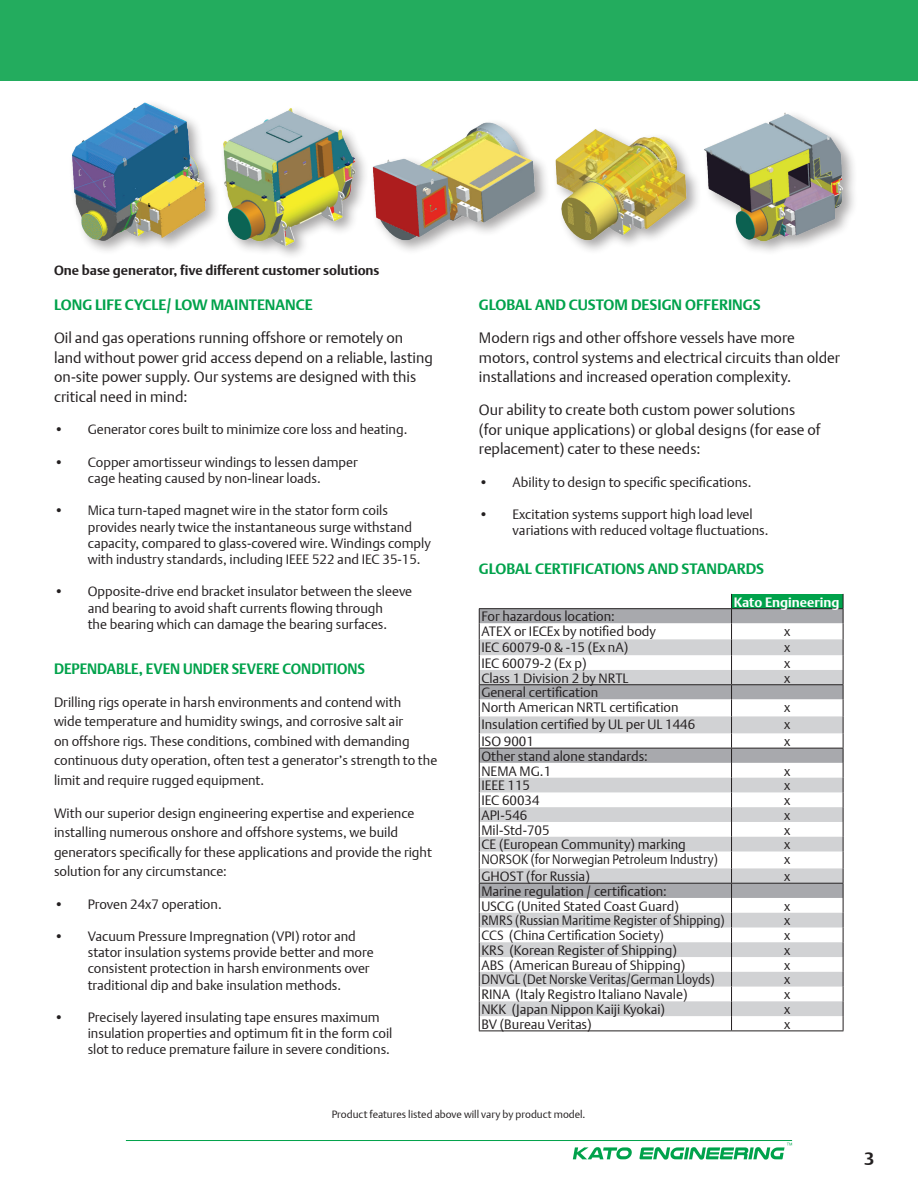
<style>
.page{position:relative;width:918px;height:1188px;background:#fff}
.page>*{position:absolute;margin:0;border:0;box-sizing:border-box;transform-origin:0 0}
.t1{font:700 18px "DTL Argo T";color:#231f20}
.t2{font:15px/19.5px "DTL Argo T Light";color:#231f20}
.t3{font:700 15px "DTL Argo T";color:#00a24b}
.t4{font:700 15px "DTL Argo T";color:#00a24b;scale:.95 1}
.t5{font:13.5px/16.2px "DTL Argo T Light";color:#231f20}
.t6{font:13.5px "DTL Argo T Light";color:#231f20;scale:.93 1}
.t7{font:700 13.5px "DTL Argo T";color:#231f20}
.t8{font:13.5px "DTL Argo T Light";color:#231f20;scale:.91 1}
.t9{font:13.5px "DTL Argo T Light";color:#231f20;scale:.96 1}
.t10{font:700 13.5px "DTL Argo T";color:#fff}
.t11{font:10.5px "DTL Argo T Light";color:#231f20}
</style>
<div class="page">
<hr style="left:126px;top:1140px;width:666px;height:1px;background:#00a24b">
<svg style="left:573px;top:1147px;width:59px;height:12px"></svg>
<svg style="left:639px;top:1143px;width:153px;height:17px"></svg>
<div style="left:0;top:0;width:918px;height:81px;background:#23ac5e"></div>
<div style="left:732px;top:594px;width:111px;height:15px;background:#00a24b"></div>
<svg style="left:480px;top:609px;width:363px;height:14px;background:#a5a6aa"></svg>
<svg style="left:480px;top:623px;width:363px;height:408px"></svg>
<svg style="left:480px;top:639px;width:363px;height:377px"></svg>
<svg style="left:731px;top:594px;width:1px;height:437px"></svg>
<svg style="left:843px;top:594px;width:1px;height:437px"></svg>
<hr style="left:479px;top:608px;width:253px;height:1px;background:#231f20">
<hr style="left:732px;top:608px;width:111px;height:1px;background:#231f20">
<hr style="left:479px;top:748px;width:253px;height:1px;background:#231f20">
<hr style="left:732px;top:748px;width:111px;height:1px;background:#231f20">
<hr style="left:479px;top:1031px;width:253px;height:1px;background:#231f20">
<hr style="left:732px;top:1031px;width:111px;height:1px;background:#231f20">
<hr style="left:479px;top:684px;width:253px;height:1px;background:#231f20">
<hr style="left:732px;top:684px;width:111px;height:1px;background:#231f20">
<hr style="left:479px;top:883px;width:253px;height:1px;background:#231f20">
<hr style="left:732px;top:883px;width:111px;height:1px;background:#231f20">
<svg style="left:479px;top:609px;width:1px;height:422px"></svg>
<img style="left:72px;top:102px;width:782px;height:154px">
<p class="t7" style="left:54px;top:262px;width:327px">One base generator, five different customer solutions</p>
<p class="t3" style="left:54px;top:296px;width:260px">LONG LIFE CYCLE/ LOW MAINTENANCE</p>
<p class="t2" style="left:54px;top:328px;width:380px">Oil and gas operations running offshore or remotely on land without power grid access depend on a reliable, lasting on-site power supply. Our systems are designed with this critical need in mind:</p>
<p class="t5" style="left:54px;top:421px;width:355px">• Generator cores built to minimize core loss and heating.</p>
<p class="t5" style="left:54px;top:454px;width:305px;text-align:center">• Copper amortisseur windings to lessen damper cage heating caused by non-linear loads.</p>
<p class="t5" style="left:88px;top:502px;width:345px;text-indent:-34px">• Mica turn-taped magnet wire in the stator form coils provides nearly twice the instantaneous surge withstand capacity, compared to glass-covered wire. Windings comply with industry standards, including IEEE 522 and IEC 35-15.</p>
<p class="t5" style="left:88px;top:583px;width:326px;text-indent:-34px">• Opposite-drive end bracket insulator between the sleeve and bearing to avoid shaft currents flowing through<br>the bearing which can damage the bearing surfaces.</p>
<p class="t4" style="left:54px;top:660px;width:329px">DEPENDABLE, EVEN UNDER SEVERE CONDITIONS</p>
<p class="t5" style="left:54px;top:692px;width:385px;line-height:19.5px">Drilling rigs operate in harsh environments and contend with<br>wide temperature and humidity swings, and corrosive salt air<br>on offshore rigs. These conditions, combined with demanding continuous duty operation, often test a generator’s strength to the limit and require rugged equipment.</p>
<p class="t5" style="left:54px;top:803px;width:380px;line-height:19.5px">With our superior design engineering expertise and experience installing numerous onshore and offshore systems, we build generators specifically for these applications and provide the right solution for any circumstance:</p>
<p class="t5" style="left:54px;top:896px;width:169px">• Proven 24x7 operation.</p>
<p class="t5" style="left:88px;top:928px;width:288px;text-indent:-34px">• Vacuum Pressure Impregnation (VPI) rotor and stator insulation systems provide better and more consistent protection in harsh environments over traditional dip and bake insulation methods.</p>
<p class="t5" style="left:88px;top:1009px;width:306px;text-indent:-34px">• Precisely layered insulating tape ensures maximum insulation properties and optimum fit in the form coil slot to reduce premature failure in severe conditions.</p>
<p class="t3" style="left:479px;top:296px;width:283px">GLOBAL AND CUSTOM DESIGN OFFERINGS</p>
<p class="t2" style="left:479px;top:328px;width:363px">Modern rigs and other offshore vessels have more motors, control systems and electrical circuits than older installations and increased operation complexity.</p>
<p class="t2" style="left:479px;top:400px;width:343px">Our ability to create both custom power solutions (for unique applications) or global designs (for ease of replacement) cater to these needs:</p>
<p class="t5" style="left:479px;top:474px;width:274px">• Ability to design to specific specifications.</p>
<p class="t5" style="left:513px;top:506px;width:257px;text-indent:-34px">• Excitation systems support high load level variations with reduced voltage fluctuations.</p>
<p class="t3" style="left:479px;top:559px;width:287px">GLOBAL CERTIFICATIONS AND STANDARDS</p>
<p class="t10" style="left:734px;top:594px;width:107px">Kato Engineering</p>
<p class="t5" style="left:481px;top:609px;width:176px;line-height:14.7px">For hazardous location:<br>ATEX or IECEx by notified body</p>
<p class="t5" style="left:784px;top:623px;width:8px">x</p>
<p class="t5" style="left:481px;top:639px;width:148px">IEC 60079-0 &amp; -15 (Ex nA)</p>
<p class="t5" style="left:784px;top:639px;width:8px">x</p>
<p class="t5" style="left:481px;top:655px;width:107px">IEC 60079-2 (Ex p)</p>
<p class="t5" style="left:784px;top:655px;width:8px">x</p>
<p class="t5" style="left:481px;top:670px;width:149px">Class 1 Division 2 by NRTL</p>
<p class="t5" style="left:784px;top:670px;width:8px">x</p>
<p class="t5" style="left:481px;top:685px;width:199px;line-height:14.7px">General certification<br>North American NRTL certification</p>
<p class="t5" style="left:784px;top:699px;width:8px">x</p>
<p class="t5" style="left:481px;top:716px;width:215px">Insulation certified by UL per UL 1446</p>
<p class="t5" style="left:784px;top:716px;width:8px">x</p>
<p class="t5" style="left:481px;top:733px;width:54px">ISO 9001</p>
<p class="t5" style="left:784px;top:733px;width:8px">x</p>
<p class="t5" style="left:481px;top:749px;width:168px;line-height:14.7px">Other stand alone standards:<br>NEMA MG.1</p>
<p class="t5" style="left:784px;top:763px;width:8px">x</p>
<p class="t5" style="left:481px;top:777px;width:50px">IEEE 115</p>
<p class="t5" style="left:784px;top:777px;width:8px">x</p>
<p class="t5" style="left:481px;top:792px;width:60px">IEC 60034</p>
<p class="t5" style="left:784px;top:792px;width:8px">x</p>
<p class="t5" style="left:481px;top:807px;width:48px">API-546</p>
<p class="t5" style="left:784px;top:807px;width:8px">x</p>
<p class="t5" style="left:481px;top:822px;width:70px">Mil-Std-705</p>
<p class="t5" style="left:784px;top:822px;width:8px">x</p>
<p class="t5" style="left:481px;top:836px;width:206px">CE (European Community) marking</p>
<p class="t5" style="left:784px;top:836px;width:8px">x</p>
<p class="t8" style="left:481px;top:851px;width:261px">NORSOK (for Norwegian Petroleum Industry)</p>
<p class="t5" style="left:784px;top:851px;width:8px">x</p>
<p class="t5" style="left:481px;top:868px;width:110px">GHOST (for Russia)</p>
<p class="t5" style="left:784px;top:868px;width:8px">x</p>
<p class="t5" style="left:481px;top:884px;width:199px;line-height:14.7px">Marine regulation / certification:<br>USCG (United Stated Coast Guard)</p>
<p class="t5" style="left:784px;top:898px;width:8px">x</p>
<p class="t6" style="left:481px;top:913px;width:263px">RMRS (Russian Maritime Register of Shipping)</p>
<p class="t5" style="left:784px;top:912px;width:8px">x</p>
<p class="t9" style="left:481px;top:927px;width:192px">CCS (China Certification Society)</p>
<p class="t5" style="left:784px;top:927px;width:8px">x</p>
<p class="t5" style="left:481px;top:942px;width:197px">KRS (Korean Register of Shipping)</p>
<p class="t5" style="left:784px;top:942px;width:8px">x</p>
<p class="t5" style="left:481px;top:957px;width:205px">ABS (American Bureau of Shipping)</p>
<p class="t5" style="left:784px;top:957px;width:8px">x</p>
<p class="t6" style="left:481px;top:972px;width:252px">DNVGL (Det Norske Veritas/German Lloyds)</p>
<p class="t5" style="left:784px;top:971px;width:8px">x</p>
<p class="t5" style="left:481px;top:986px;width:208px">RINA (Italy Registro Italiano Navale)</p>
<p class="t5" style="left:784px;top:986px;width:8px">x</p>
<p class="t5" style="left:481px;top:1001px;width:185px">NKK (Japan Nippon Kaiji Kyokai)</p>
<p class="t5" style="left:784px;top:1001px;width:8px">x</p>
<p class="t5" style="left:481px;top:1016px;width:112px">BV (Bureau Veritas)</p>
<p class="t5" style="left:784px;top:1016px;width:8px">x</p>
<p class="t11" style="left:332px;top:1108px;width:255px">Product features listed above will vary by product model.</p>
<h1 class="t1" style="left:864px;top:1148px;width:12px">3</h1>
</div>
